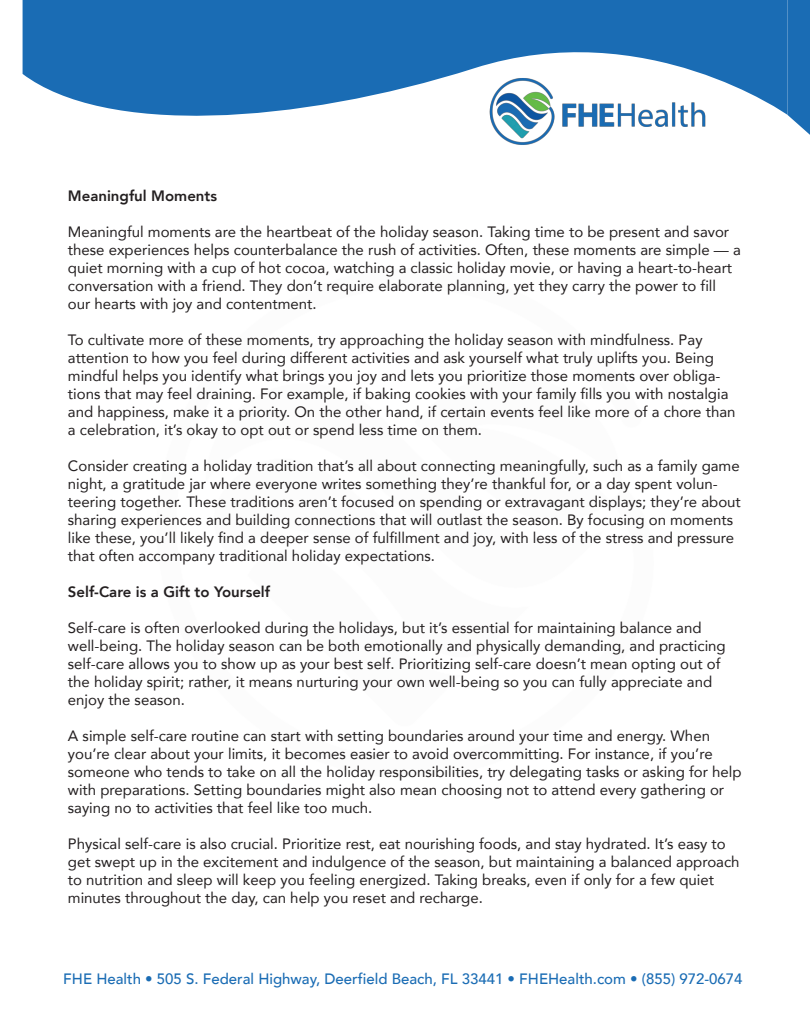
<style>
.page{position:relative;width:810px;height:1035px;background:#fff}
.page>*{position:absolute;margin:0;border:0;box-sizing:border-box;transform-origin:0 0}
.t1{font:15px/18px "Avenir";color:#231f20}
.t2{font:500 15px "Avenir";color:#1a6cb4}
.t3{font:800 15px "Avenir";color:#231f20}
</style>
<div class="page">
<svg style="left:788px;top:0;width:22px;height:135px;background:#2a76b9"></svg>
<svg style="left:23px;top:0;width:764px;height:116px;background:#387fbd"></svg>
<img style="left:474px;top:68px;width:247px;height:77px">
<p class="t3" style="left:68px;top:184px;width:151px">Meaningful Moments</p>
<p class="t1" style="left:68px;top:222px;width:674px">Meaningful moments are the heartbeat of the holiday season. Taking time to be present and savor these experiences helps counterbalance the rush of activities. Often, these moments are simple — a quiet morning with a cup of hot cocoa, watching a classic holiday movie, or having a heart-to-heart conversation with a friend. They don’t require elaborate planning, yet they carry the power to fill our hearts with joy and contentment.</p>
<p class="t1" style="left:68px;top:330px;width:669px">To cultivate more of these moments, try approaching the holiday season with mindfulness. Pay attention to how you feel during different activities and ask yourself what truly uplifts you. Being mindful helps you identify what brings you joy and lets you prioritize those moments over obliga&shy;tions that may feel draining. For example, if baking cookies with your family fills you with nostalgia and happiness, make it a priority. On the other hand, if certain events feel like more of a chore than a celebration, it’s okay to opt out or spend less time on them.</p>
<p class="t1" style="left:68px;top:456px;width:674px">Consider creating a holiday tradition that’s all about connecting meaningfully, such as a family game night, a gratitude jar where everyone writes something they’re thankful for, or a day spent volun&shy;teering together. These traditions aren’t focused on spending or extravagant displays; they’re about sharing experiences and building connections that will outlast the season. By focusing on moments like these, you’ll likely find a deeper sense of fulfillment and joy, with less of the stress and pressure that often accompany traditional holiday expectations.</p>
<p class="t3" style="left:68px;top:580px;width:204px">Self-Care is a Gift to Yourself</p>
<p class="t1" style="left:68px;top:618px;width:659px">Self-care is often overlooked during the holidays, but it’s essential for maintaining balance and well-being. The holiday season can be both emotionally and physically demanding, and practicing self-care allows you to show up as your best self. Prioritizing self-care doesn’t mean opting out of the holiday spirit; rather, it means nurturing your own well-being so you can fully appreciate and enjoy the season.</p>
<p class="t1" style="left:68px;top:726px;width:675px">A simple self-care routine can start with setting boundaries around your time and energy. When you’re clear about your limits, it becomes easier to avoid overcommitting. For instance, if you’re someone who tends to take on all the holiday responsibilities, try delegating tasks or asking for help with preparations. Setting boundaries might also mean choosing not to attend every gathering or saying no to activities that feel like too much.</p>
<p class="t1" style="left:68px;top:834px;width:673px">Physical self-care is also crucial. Prioritize rest, eat nourishing foods, and stay hydrated. It’s easy to get swept up in the excitement and indulgence of the season, but maintaining a balanced approach to nutrition and sleep will keep you feeling energized. Taking breaks, even if only for a few quiet minutes throughout the day, can help you reset and recharge.</p>
<p class="t2" style="left:63px;top:966px;width:681px">FHE Health • 505 S. Federal Highway, Deerfield Beach, FL 33441 • FHEHealth.com • (855) 972-0674</p>
</div>
